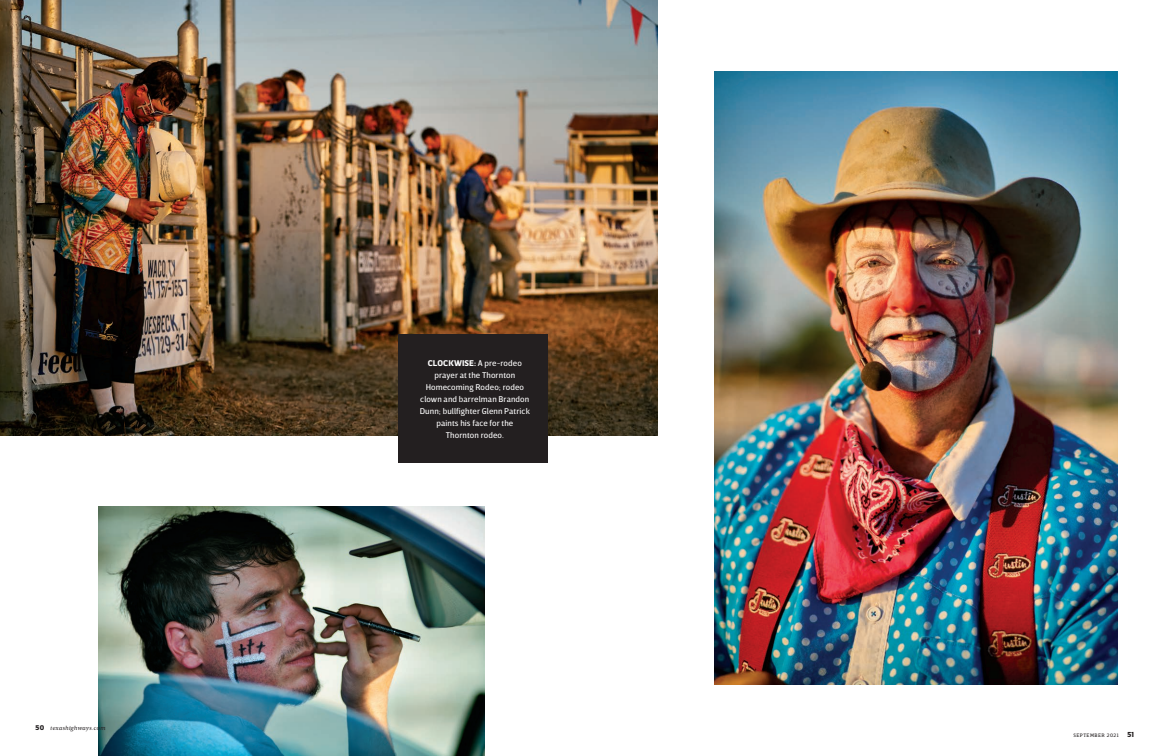
<style>
.page{position:relative;width:1170px;height:756px;background:#fff}
.page>*{position:absolute;margin:0;border:0;box-sizing:border-box;transform-origin:0 0}
.t1{font:8.5px/12px "Breve Sans Text";letter-spacing:.01em;color:#fff;text-align:center}
.t2{font:900 7px "Breve Sans Title";color:#231f20}
.t3{font:italic 6px "Breve Text";letter-spacing:.045em;color:#231f20}
.t4{font:5px "Breve Slab Text";letter-spacing:.1em;color:#231f20}
.s1{font-family:"Breve Sans Text";font-weight:900;font-style:normal;font-size:7px}
.s2{font-weight:700}
</style>
<div class="page">
<img style="left:0;top:0;width:657px;height:435px">
<img style="left:99px;top:507px;width:386px;height:249px">
<img style="left:715px;top:72px;width:402px;height:612px">
<div style="left:399px;top:335px;width:149px;height:128px;background:#231f20"></div>
<p class="t3" style="left:36px;top:725px;width:71px"><span class="s1">50</span> texashighways.com</p>
<p class="t1" style="left:420px;top:357px;width:112px"><span class="s2">CLOCKWISE:</span> A pre-rodeo prayer at the Thornton<br>Homecoming Rodeo; rodeo clown and barrelman Brandon<br>Dunn; bullfighter Glenn Patrick paints his face for the<br>Thornton rodeo.</p>
<p class="t4" style="left:1073px;top:732px;width:47px">SEPTEMBER 2021</p>
<p class="t2" style="left:1127px;top:730px;width:8px">51</p>
</div>
